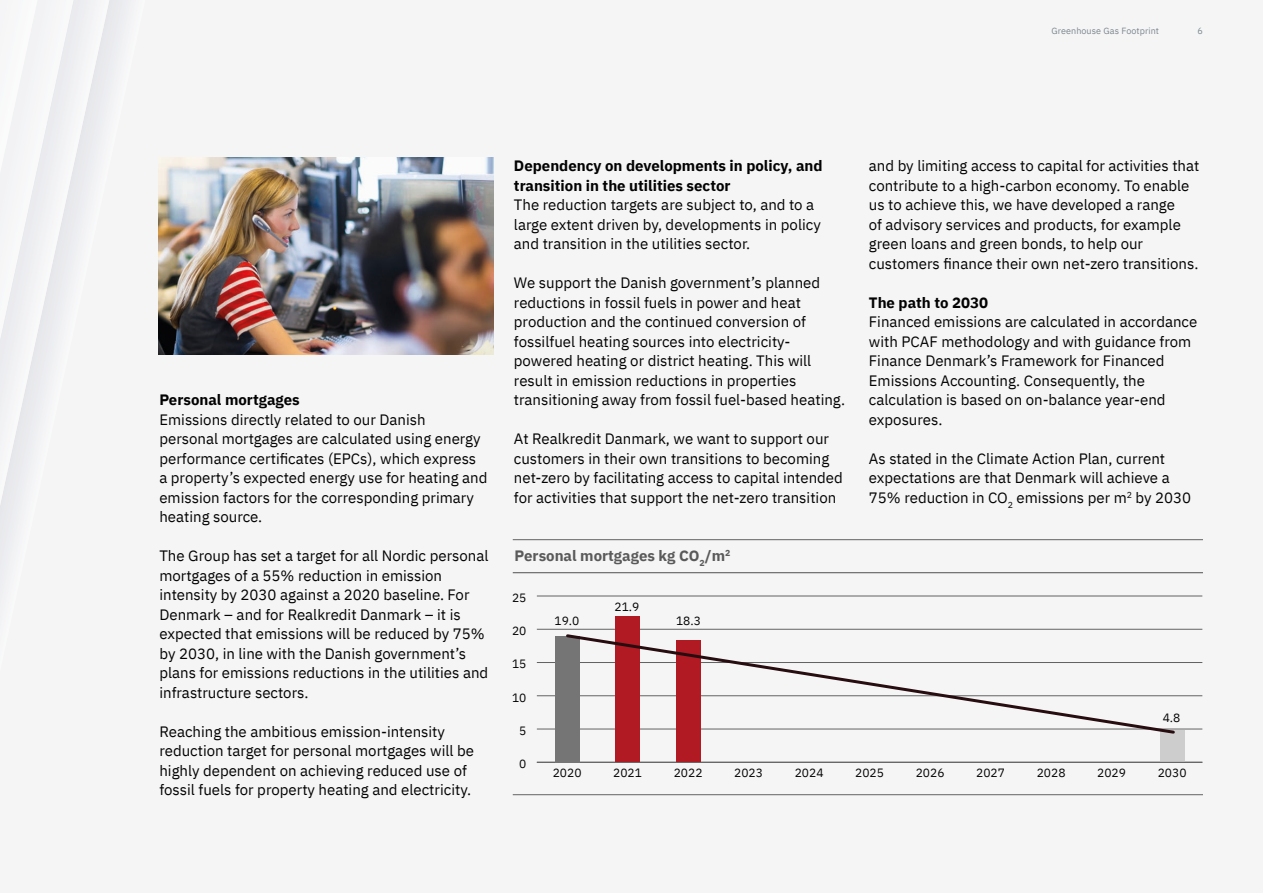
<style>
.page{position:relative;width:1263px;height:893px;background:#f5f5f5}
.page>*{position:absolute;margin:0;border:0;box-sizing:border-box;transform-origin:0 0}
.t1{font:15px/19.5px "IBM Plex Sans";color:#020203}
.t2{font:700 15px/19.5px "IBM Plex Sans";color:#020203}
.t3{font:700 15px "IBM Plex Sans";color:#5b5a5a}
.t4{font:12px "IBM Plex Sans";color:#020203}
.t5{font:9px "IBM Plex Sans";letter-spacing:.005em;color:#7d8891}
</style>
<div class="page">
<svg style="left:88px;top:0;width:32px;height:146px"></svg>
<svg style="left:52px;top:0;width:36px;height:313px"></svg>
<svg style="left:0;top:104px;width:52px;height:449px"></svg>
<hr style="left:537px;top:762px;width:665px;height:1px;background:#626262">
<hr style="left:537px;top:729px;width:665px;height:1px;background:#626262">
<hr style="left:537px;top:695px;width:665px;height:1px;background:#626262">
<hr style="left:537px;top:662px;width:665px;height:1px;background:#626262">
<hr style="left:537px;top:629px;width:665px;height:1px;background:#626262">
<hr style="left:537px;top:596px;width:665px;height:1px;background:#626262">
<div style="left:555px;top:636px;width:24px;height:126px;background:#757576"></div>
<div style="left:615px;top:617px;width:25px;height:145px;background:#b11923"></div>
<div style="left:676px;top:641px;width:24px;height:121px;background:#b11923"></div>
<div style="left:1160px;top:730px;width:24px;height:32px;background:#cdcdce"></div>
<svg style="left:566px;top:634px;width:611px;height:102px"></svg>
<hr style="left:513px;top:539px;width:690px;height:1px;background:#626262">
<hr style="left:513px;top:794px;width:690px;height:1px;background:#626262">
<hr style="left:513px;top:572px;width:690px;height:1px;background:#626262">
<img style="left:159px;top:158px;width:334px;height:196px">
<p class="t5" style="left:1051px;top:24px;width:109px">Greenhouse Gas Footprint</p>
<p class="t5" style="left:1197px;top:24px;width:7px">6</p>
<p class="t2" style="left:159px;top:389px;width:142px">Personal mortgages</p>
<p class="t1" style="left:159px;top:408px;width:329px">Emissions directly related to our Danish personal mortgages are calculated using energy performance certificates (EPCs), which express a property’s expected energy use for heating and emission factors for the corresponding primary heating source.</p>
<p class="t1" style="left:159px;top:545px;width:331px">The Group has set a target for all Nordic personal mortgages of a 55% reduction in emission intensity by 2030 against a 2020 baseline. For Denmark – and for Realkredit Danmark – it is expected that emissions will be reduced by 75% by 2030, in line with the Danish government’s plans for emissions reductions in the utilities and infrastructure sectors.</p>
<p class="t1" style="left:159px;top:720px;width:316px">Reaching the ambitious emission-intensity reduction target for personal mortgages will be highly dependent on achieving reduced use of fossil fuels for property heating and electricity.</p>
<p class="t2" style="left:514px;top:155px;width:310px">Dependency on developments in policy, and transition in the utilities sector</p>
<p class="t1" style="left:514px;top:194px;width:308px">The reduction targets are subject to, and to a large extent driven by, developments in policy and transition in the utilities sector.</p>
<p class="t1" style="left:514px;top:272px;width:333px">We support the Danish government’s planned reductions in fossil fuels in power and heat production and the continued conversion of fossilfuel heating sources into electricity&shy;powered heating or district heating. This will result in emission reductions in properties transitioning away from fossil fuel-based heating.</p>
<p class="t1" style="left:514px;top:428px;width:330px">At Realkredit Danmark, we want to support our customers in their own transitions to becoming net-zero by facilitating access to capital intended for activities that support the net-zero transition</p>
<p class="t3" style="left:514px;top:543px;width:217px">Personal mortgages kg CO<sub>2</sub>/m<sup>2</sup></p>
<p class="t4" style="left:512px;top:588px;width:16px">25</p>
<p class="t4" style="left:512px;top:622px;width:16px">20</p>
<p class="t4" style="left:512px;top:655px;width:16px">15</p>
<p class="t4" style="left:512px;top:688px;width:16px">10</p>
<p class="t4" style="left:519px;top:721px;width:9px">5</p>
<p class="t4" style="left:555px;top:611px;width:26px">19.0</p>
<p class="t4" style="left:615px;top:598px;width:26px">21.9</p>
<p class="t4" style="left:676px;top:611px;width:26px">18.3</p>
<p class="t1" style="left:869px;top:155px;width:332px">and by limiting access to capital for activities that contribute to a high-carbon economy. To enable us to achieve this, we have developed a range<br>of advisory services and products, for example green loans and green bonds, to help our customers finance their own net-zero transitions.</p>
<p class="t2" style="left:869px;top:291px;width:121px">The path to 2030</p>
<p class="t1" style="left:869px;top:311px;width:330px">Financed emissions are calculated in accordance with PCAF methodology and with guidance from Finance Denmark’s Framework for Financed Emissions Accounting. Consequently, the calculation is based on on-balance year-end exposures.</p>
<p class="t1" style="left:869px;top:447px;width:324px">As stated in the Climate Action Plan, current expectations are that Denmark will achieve a<br>75% reduction in CO<sub>2</sub> emissions per m<sup>2</sup> by 2030</p>
<p class="t4" style="left:1163px;top:709px;width:19px">4.8</p>
<p class="t4" style="left:519px;top:755px;width:9px">0</p>
<p class="t4" style="left:553px;top:763px;width:30px">2020</p>
<p class="t4" style="left:613px;top:763px;width:30px">2021</p>
<p class="t4" style="left:674px;top:763px;width:30px">2022</p>
<p class="t4" style="left:734px;top:763px;width:30px">2023</p>
<p class="t4" style="left:795px;top:763px;width:30px">2024</p>
<p class="t4" style="left:855px;top:763px;width:30px">2025</p>
<p class="t4" style="left:916px;top:763px;width:30px">2026</p>
<p class="t4" style="left:976px;top:763px;width:30px">2027</p>
<p class="t4" style="left:1037px;top:763px;width:30px">2028</p>
<p class="t4" style="left:1097px;top:763px;width:30px">2029</p>
<p class="t4" style="left:1158px;top:763px;width:30px">2030</p>
</div>
